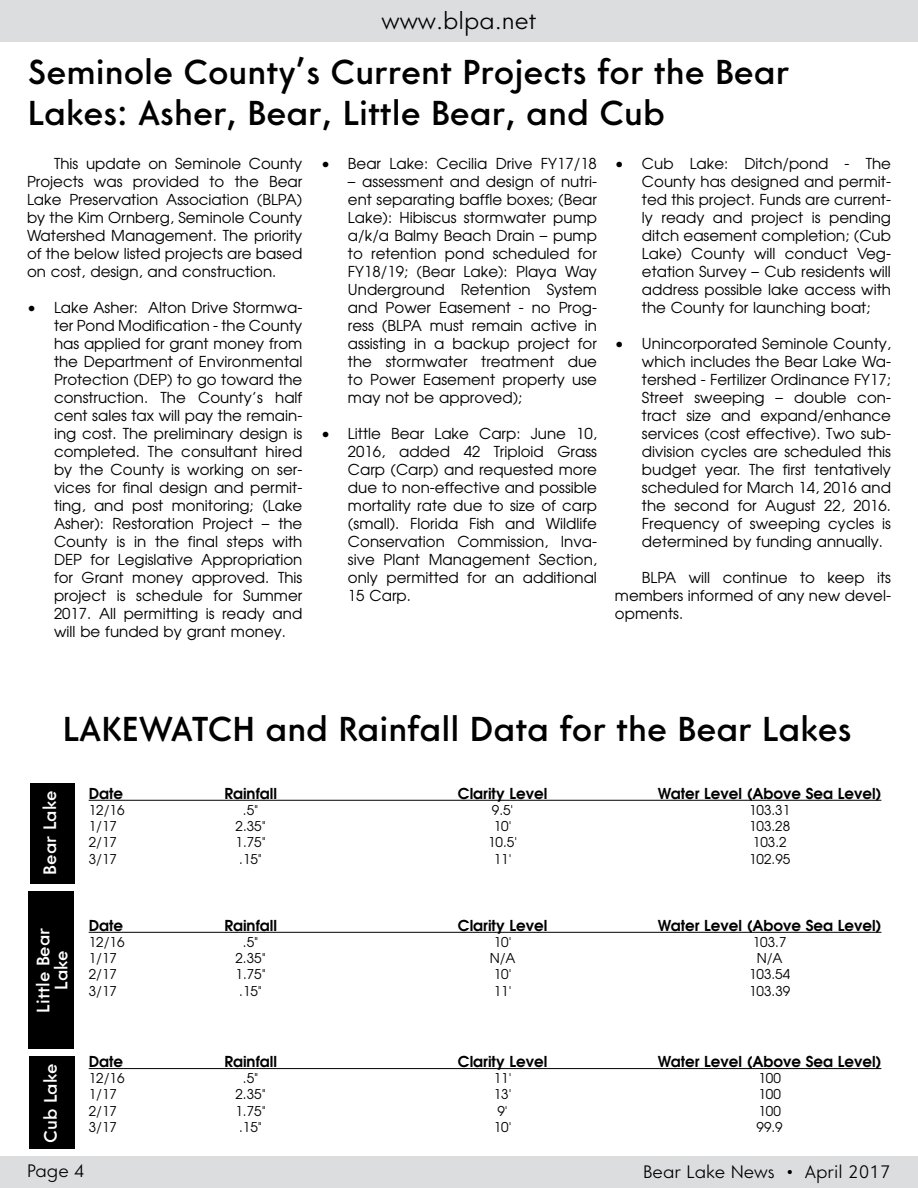
<style>
.page{position:relative;width:918px;height:1188px;background:#fff}
.page>*{position:absolute;margin:0;border:0;box-sizing:border-box;transform-origin:0 0}
.t1{font:500 34.5px/41.4px "Core Sans G55";color:#000}
.t2{font:300 24px "Core Sans G35";color:#000}
.t3{font:500 18px/18px "Core Sans G55";color:#fff;text-align:center}
.t4{font:300 18px "Core Sans G35";color:#000}
.t5{font:15px/18px "Avian";color:#000;text-align:justify}
.t6{font:700 15px "Avian";color:#000}
.t7{font:13.5px "Avian";color:#000}
</style>
<div class="page">
<div style="left:0;top:1156px;width:918px;height:32px;background:#dcddde"></div>
<div style="left:0;top:0;width:918px;height:42px;background:#dcddde"></div>
<hr style="left:89px;top:800px;width:792px;height:1px;background:#000">
<hr style="left:89px;top:932px;width:792px;height:1px;background:#000">
<div style="left:30px;top:784px;width:44px;height:100px;background:#000"></div>
<div style="left:28px;top:891px;width:46px;height:158px;background:#000"></div>
<hr style="left:89px;top:1068px;width:792px;height:1px;background:#000">
<div style="left:30px;top:1056px;width:45px;height:93px;background:#000"></div>
<h2 class="t2" style="left:382px;top:6px;width:156px">www.blpa.net</h2>
<h1 class="t1" style="left:28px;top:51px;width:763px">Seminole County’s Current Projects for the Bear<br>Lakes: Asher, Bear, Little Bear, and Cub</h1>
<p class="t5" style="left:27px;top:156px;width:277px;text-indent:27px">This update on Seminole County Projects was provided to the Bear Lake Preservation Association (BLPA) by the Kim Ornberg, Seminole County Watershed Management. The priority of the below listed projects are based on cost, design, and construction.</p>
<p class="t5" style="left:54px;top:300px;width:250px;text-indent:-27px">• Lake Asher: Alton Drive Stormwa&shy;ter Pond Modification - the County has applied for grant money from the Department of Environmental Protection (DEP) to go toward the construction. The County’s half cent sales tax will pay the remain&shy;ing cost. The preliminary design is completed. The consultant hired by the County is working on ser&shy;vices for final design and permit&shy;ting, and post monitoring; (Lake Asher): Restoration Project – the County is in the final steps with DEP for Legislative Appropriation for Grant money approved. This project is schedule for Summer 2017. All permitting is ready and will be funded by grant money.</p>
<p class="t5" style="left:321px;top:156px;width:277px">• Bear Lake: Cecilia Drive FY17/18</p>
<p class="t5" style="left:348px;top:174px;width:251px">– assessment and design of nutri&shy;ent separating baffle boxes; (Bear Lake): Hibiscus stormwater pump a/k/a Balmy Beach Drain – pump to retention pond scheduled for FY18/19; (Bear Lake): Playa Way Underground Retention System and Power Easement - no Prog&shy;ress (BLPA must remain active in assisting in a backup project for the stormwater treatment due to Power Easement property use may not be approved);</p>
<p class="t5" style="left:348px;top:426px;width:251px;text-indent:-27px">• Little Bear Lake Carp: June 10, 2016, added 42 Triploid Grass Carp (Carp) and requested more due to non-effective and possible mortality rate due to size of carp (small). Florida Fish and Wildlife Conservation Commission, Inva&shy;sive Plant Management Section, only permitted for an additional 15 Carp.</p>
<p class="t5" style="left:642px;top:156px;width:251px;text-indent:-27px">• Cub Lake: Ditch/pond - The County has designed and permit&shy;ted this project. Funds are current&shy;ly ready and project is pending ditch easement completion; (Cub Lake) County will conduct Veg&shy;etation Survey – Cub residents will address possible lake access with the County for launching boat;</p>
<p class="t5" style="left:642px;top:336px;width:251px;text-indent:-27px">• Unincorporated Seminole County, which includes the Bear Lake Wa&shy;tershed - Fertilizer Ordinance FY17; Street sweeping – double con&shy;tract size and expand/enhance services (cost effective). Two sub&shy;division cycles are scheduled this budget year. The first tentatively scheduled for March 14, 2016 and the second for August 22, 2016.<br>Frequency of sweeping cycles is determined by funding annually.</p>
<p class="t5" style="left:615px;top:570px;width:278px;text-indent:27px">BLPA will continue to keep its members informed of any new devel&shy;opments.</p>
<h1 class="t1" style="left:63px;top:709px;width:790px">LAKEWATCH and Rainfall Data for the Bear Lakes</h1>
<p class="t3" style="left:41px;top:875px;width:85px;rotate:-90deg">Bear Lake</p>
<p class="t6" style="left:89px;top:785px;width:36px">Date</p>
<p class="t6" style="left:224px;top:785px;width:54px">Rainfall</p>
<p class="t6" style="left:458px;top:785px;width:91px">Clarity Level</p>
<p class="t6" style="left:658px;top:785px;width:225px">Water Level (Above Sea Level)</p>
<p class="t7" style="left:89px;top:803px;width:37px">12/16</p>
<p class="t7" style="left:243px;top:803px;width:17px">.5"</p>
<p class="t7" style="left:492px;top:803px;width:23px">9.5'</p>
<p class="t7" style="left:749px;top:803px;width:43px">103.31</p>
<p class="t7" style="left:89px;top:820px;width:30px">1/17</p>
<p class="t7" style="left:236px;top:820px;width:32px">2.35"</p>
<p class="t7" style="left:494px;top:820px;width:19px">10'</p>
<p class="t7" style="left:749px;top:820px;width:43px">103.28</p>
<p class="t7" style="left:89px;top:836px;width:30px">2/17</p>
<p class="t7" style="left:236px;top:836px;width:32px">1.75"</p>
<p class="t7" style="left:488px;top:836px;width:31px">10.5'</p>
<p class="t7" style="left:753px;top:836px;width:35px">103.2</p>
<p class="t7" style="left:89px;top:852px;width:30px">3/17</p>
<p class="t7" style="left:239px;top:852px;width:24px">.15"</p>
<p class="t7" style="left:494px;top:852px;width:19px">11'</p>
<p class="t7" style="left:749px;top:852px;width:43px">102.95</p>
<p class="t3" style="left:34px;top:1013px;width:86px;rotate:-90deg">Little Bear<br>Lake</p>
<p class="t3" style="left:42px;top:1143px;width:81px;rotate:-90deg">Cub Lake</p>
<p class="t6" style="left:89px;top:917px;width:36px">Date</p>
<p class="t6" style="left:224px;top:917px;width:54px">Rainfall</p>
<p class="t6" style="left:458px;top:917px;width:91px">Clarity Level</p>
<p class="t6" style="left:658px;top:917px;width:225px">Water Level (Above Sea Level)</p>
<p class="t7" style="left:89px;top:935px;width:37px">12/16</p>
<p class="t7" style="left:243px;top:935px;width:17px">.5"</p>
<p class="t7" style="left:494px;top:935px;width:19px">10'</p>
<p class="t7" style="left:753px;top:935px;width:35px">103.7</p>
<p class="t7" style="left:89px;top:952px;width:30px">1/17</p>
<p class="t7" style="left:236px;top:952px;width:32px">2.35"</p>
<p class="t7" style="left:490px;top:952px;width:27px">N/A</p>
<p class="t7" style="left:757px;top:952px;width:27px">N/A</p>
<p class="t7" style="left:89px;top:968px;width:30px">2/17</p>
<p class="t7" style="left:236px;top:968px;width:32px">1.75"</p>
<p class="t7" style="left:494px;top:968px;width:19px">10'</p>
<p class="t7" style="left:749px;top:968px;width:43px">103.54</p>
<p class="t7" style="left:89px;top:984px;width:30px">3/17</p>
<p class="t7" style="left:239px;top:984px;width:24px">.15"</p>
<p class="t7" style="left:494px;top:984px;width:19px">11'</p>
<p class="t7" style="left:749px;top:984px;width:43px">103.39</p>
<p class="t6" style="left:89px;top:1054px;width:36px">Date</p>
<p class="t6" style="left:224px;top:1054px;width:54px">Rainfall</p>
<p class="t6" style="left:458px;top:1054px;width:91px">Clarity Level</p>
<p class="t6" style="left:658px;top:1054px;width:225px">Water Level (Above Sea Level)</p>
<p class="t7" style="left:89px;top:1072px;width:37px">12/16</p>
<p class="t7" style="left:243px;top:1072px;width:17px">.5"</p>
<p class="t7" style="left:494px;top:1072px;width:19px">11'</p>
<p class="t7" style="left:758px;top:1072px;width:24px">100</p>
<p class="t7" style="left:89px;top:1088px;width:30px">1/17</p>
<p class="t7" style="left:236px;top:1088px;width:32px">2.35"</p>
<p class="t7" style="left:494px;top:1088px;width:19px">13'</p>
<p class="t7" style="left:758px;top:1088px;width:24px">100</p>
<p class="t7" style="left:89px;top:1104px;width:30px">2/17</p>
<p class="t7" style="left:236px;top:1104px;width:32px">1.75"</p>
<p class="t7" style="left:497px;top:1104px;width:12px">9'</p>
<p class="t7" style="left:758px;top:1104px;width:24px">100</p>
<p class="t7" style="left:89px;top:1120px;width:30px">3/17</p>
<p class="t7" style="left:239px;top:1120px;width:24px">.15"</p>
<p class="t7" style="left:494px;top:1120px;width:19px">10'</p>
<p class="t7" style="left:757px;top:1120px;width:28px">99.9</p>
<p class="t4" style="left:27px;top:1160px;width:60px">Page 4</p>
<p class="t4" style="left:643px;top:1160px;width:249px">Bear Lake News • April 2017</p>
</div>
